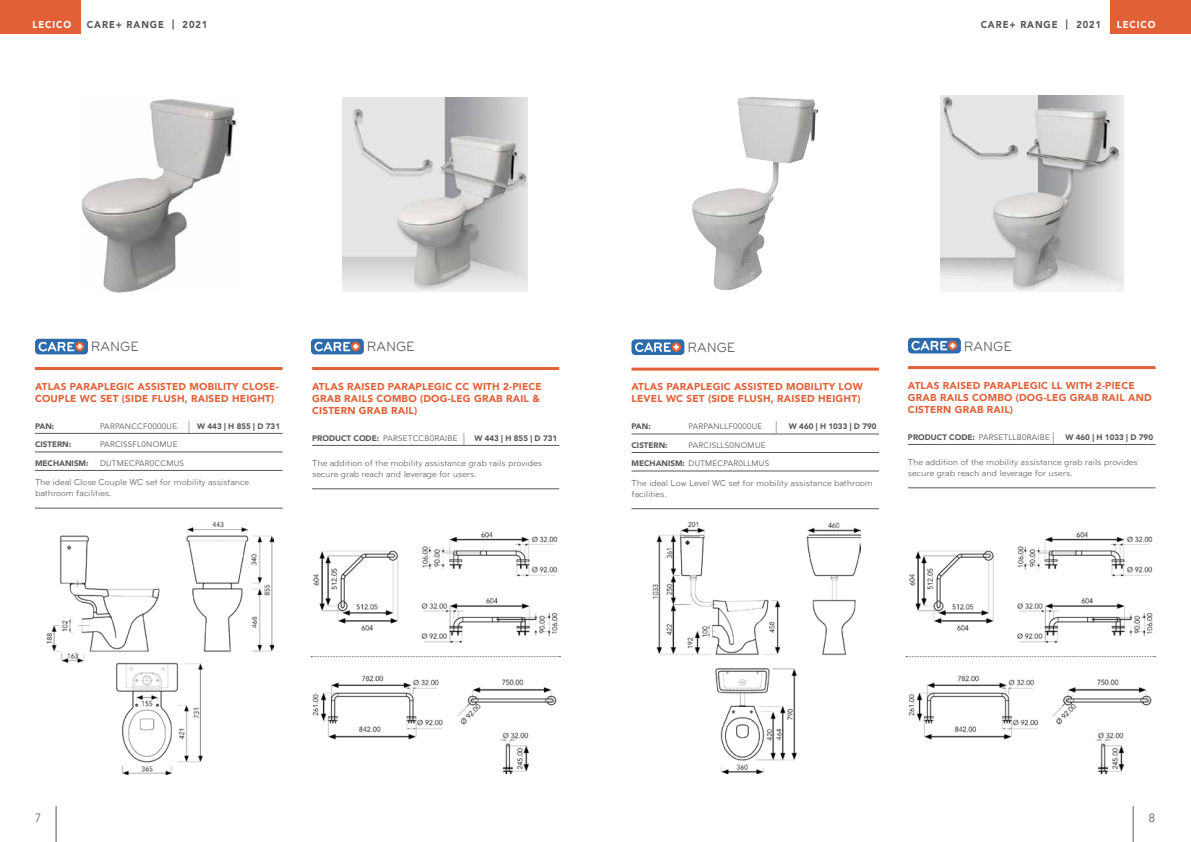
<style>
.page{position:relative;width:1191px;height:842px;background:#fff}
.page>*{position:absolute;margin:0;border:0;box-sizing:border-box;transform-origin:0 0}
.t1{font:13.9px "Bryant";color:#58595b}
.t2{font:300 12px "Avenir";color:#58595b}
.t3{font:900 10px/12px "Avenir";letter-spacing:.02em;color:#e16038}
.t4{font:900 10px "Avenir";letter-spacing:.1em;color:#58595b;scale:.93 1}
.t5{font:900 10px "Avenir";letter-spacing:.1em;color:#fff;scale:.93 1}
.t6{font:9px/11px "Bryant";letter-spacing:-.01em;color:#58595b}
.t7{font:8px "Avenir";letter-spacing:.03em;color:#58595b}
.t8{font:900 8px "Avenir";color:#58595b}
.s1{font-weight:400}
.s2{font-weight:400;font-size:16px}
.s3{font-size:16px}
.s4{font-weight:900}
</style>
<div class="page">
<img style="left:81px;top:99px;width:156px;height:193px">
<img style="left:46px;top:521px;width:227px;height:253px">
<hr style="left:35px;top:367px;width:247px;height:3px;background:#e16038">
<hr style="left:35px;top:433px;width:247px;height:1px;background:#58595b">
<hr style="left:35px;top:452px;width:247px;height:1px;background:#58595b">
<hr style="left:35px;top:470px;width:247px;height:1px;background:#58595b">
<hr style="left:35px;top:508px;width:247px;height:1px;background:#58595b">
<div style="left:35px;top:339px;width:53px;height:15px;background:#2c6bad;border-radius:4px"></div>
<svg style="left:75px;top:342px;width:9px;height:9px"></svg>
<svg style="left:38px;top:342px;width:44px;height:9px"></svg>
<div style="left:311px;top:339px;width:53px;height:15px;background:#2c6bad;border-radius:4px"></div>
<svg style="left:351px;top:342px;width:9px;height:9px"></svg>
<svg style="left:314px;top:342px;width:44px;height:9px"></svg>
<hr style="left:312px;top:367px;width:247px;height:3px;background:#e16038">
<hr style="left:312px;top:445px;width:247px;height:1px;background:#58595b">
<hr style="left:312px;top:488px;width:247px;height:1px;background:#58595b">
<img style="left:343px;top:97px;width:184px;height:195px">
<img style="left:692px;top:97px;width:126px;height:193px">
<hr style="left:631px;top:368px;width:248px;height:3px;background:#e16038">
<hr style="left:631px;top:434px;width:248px;height:1px;background:#58595b">
<hr style="left:631px;top:452px;width:248px;height:1px;background:#58595b">
<hr style="left:631px;top:471px;width:248px;height:1px;background:#58595b">
<hr style="left:631px;top:508px;width:248px;height:1px;background:#58595b">
<div style="left:631px;top:339px;width:53px;height:16px;background:#2c6bad;border-radius:4px"></div>
<svg style="left:671px;top:342px;width:10px;height:10px"></svg>
<svg style="left:635px;top:342px;width:44px;height:10px"></svg>
<img style="left:652px;top:521px;width:208px;height:253px">
<div style="left:908px;top:338px;width:53px;height:15px;background:#2c6bad;border-radius:4px"></div>
<svg style="left:948px;top:341px;width:9px;height:9px"></svg>
<svg style="left:911px;top:341px;width:44px;height:9px"></svg>
<hr style="left:908px;top:366px;width:247px;height:3px;background:#e16038">
<hr style="left:908px;top:444px;width:247px;height:1px;background:#58595b">
<hr style="left:908px;top:487px;width:247px;height:1px;background:#58595b">
<img style="left:940px;top:96px;width:183px;height:196px">
<img style="left:312px;top:675px;width:245px;height:98px">
<img style="left:313px;top:531px;width:245px;height:112px">
<svg style="left:311px;top:656px;width:249px;height:1px"></svg>
<img style="left:908px;top:675px;width:244px;height:98px">
<img style="left:909px;top:531px;width:244px;height:112px">
<svg style="left:906px;top:656px;width:249px;height:1px"></svg>
<hr style="left:56px;top:806px;width:1px;height:36px;background:#58595b">
<hr style="left:1132px;top:806px;width:1px;height:36px;background:#58595b">
<div style="left:0;top:0;width:81px;height:34px;background:#e16038"></div>
<div style="left:1110px;top:0;width:81px;height:34px;background:#e16038"></div>
<p class="t5" style="left:33px;top:16px;width:43px">LECICO</p>
<p class="t4" style="left:87px;top:16px;width:131px">CARE+ RANGE | 2021</p>
<p class="t4" style="left:980px;top:16px;width:131px">CARE+ RANGE | 2021</p>
<p class="t5" style="left:1116px;top:16px;width:43px">LECICO</p>
<h1 class="t1" style="left:91px;top:339px;width:49px">RANGE</h1>
<h1 class="t1" style="left:367px;top:339px;width:49px">RANGE</h1>
<p class="t3" style="left:312px;top:380px;width:231px">ATLAS RAISED PARAPLEGIC CC WITH 2-PIECE<br>GRAB RAILS COMBO (DOG-LEG GRAB RAIL &amp;<br>CISTERN GRAB RAIL)</p>
<p class="t8" style="left:312px;top:431px;width:247px">PRODUCT CODE: <span class="s1">PARSETCCB0RAIBE</span> <span class="s2">|</span> W 443 | H 855 | D 731</p>
<p class="t6" style="left:312px;top:458px;width:231px">The addition of the mobility assistance grab rails provides secure grab reach and leverage for users.</p>
<p class="t3" style="left:35px;top:380px;width:245px">ATLAS PARAPLEGIC ASSISTED MOBILITY CLOSE-<br>COUPLE WC SET (SIDE FLUSH, RAISED HEIGHT)</p>
<p class="t8" style="left:35px;top:419px;width:21px">PAN:</p>
<p class="t7" style="left:100px;top:421px;width:182px">PARPANCCF0000UE <span class="s3">|</span> <span class="s4">W 443 | H 855 | D 731</span></p>
<p class="t8" style="left:35px;top:438px;width:38px">CISTERN:</p>
<p class="t7" style="left:100px;top:440px;width:79px">PARCISSFL0NOMUE</p>
<p class="t8" style="left:35px;top:456px;width:55px">MECHANISM:</p>
<p class="t7" style="left:100px;top:458px;width:85px">DUTMECPAR0CCMUS</p>
<p class="t6" style="left:35px;top:477px;width:216px">The ideal Close Couple WC set for mobility assistance bathroom facilities.</p>
<h1 class="t1" style="left:687px;top:340px;width:49px">RANGE</h1>
<h1 class="t1" style="left:964px;top:338px;width:49px">RANGE</h1>
<p class="t3" style="left:908px;top:379px;width:245px">ATLAS RAISED PARAPLEGIC LL WITH 2-PIECE<br>GRAB RAILS COMBO (DOG-LEG GRAB RAIL AND<br>CISTERN GRAB RAIL)</p>
<p class="t8" style="left:908px;top:430px;width:247px">PRODUCT CODE: <span class="s1">PARSETLLB0RAIBE</span> <span class="s2">|</span> W 460 | H 1033 | D 790</p>
<p class="t6" style="left:908px;top:457px;width:231px">The addition of the mobility assistance grab rails provides secure grab reach and leverage for users.</p>
<p class="t3" style="left:631px;top:381px;width:233px">ATLAS PARAPLEGIC ASSISTED MOBILITY LOW<br>LEVEL WC SET (SIDE FLUSH, RAISED HEIGHT)</p>
<p class="t8" style="left:631px;top:420px;width:21px">PAN:</p>
<p class="t7" style="left:688px;top:422px;width:190px">PARPANLLF0000UE <span class="s3">|</span> <span class="s4">W 460 | H 1033 | D 790</span></p>
<p class="t8" style="left:631px;top:438px;width:38px">CISTERN:</p>
<p class="t7" style="left:688px;top:440px;width:78px">PARCISLLS0NOMUE</p>
<p class="t7" style="left:631px;top:459px;width:139px"><span class="s4">MECHANISM:</span> DUTMECPAR0LLMUS</p>
<p class="t6" style="left:631px;top:477px;width:243px">The ideal Low Level WC set for mobility assistance bathroom facilities.</p>
<p class="t2" style="left:35px;top:811px;width:8px">7</p>
<p class="t2" style="left:1148px;top:811px;width:8px">8</p>
</div>
